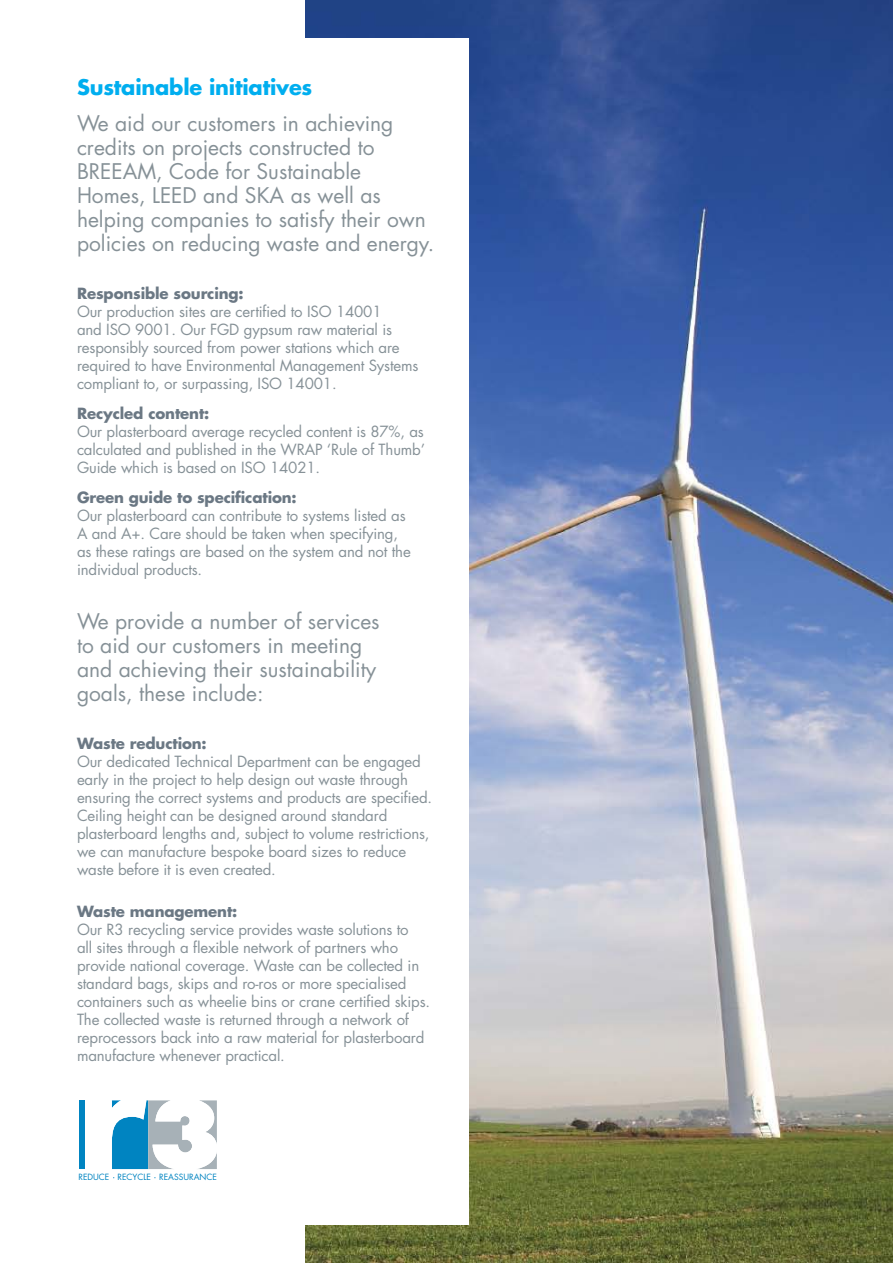
<style>
.page{position:relative;width:893px;height:1263px;background:#fff}
.page>*{position:absolute;margin:0;border:0;box-sizing:border-box;transform-origin:0 0}
.t1{font:21px/24px "Futura Std";color:#869197}
.t2{font:700 21px "Futura Std";letter-spacing:-.01em;color:#00aeef}
.t3{font:15px/18px "Futura Std";letter-spacing:-.01em;color:#869197}
.t4{font:700 15px "Futura Std";letter-spacing:-.01em;color:#6b7884}
.t5{font:8.4px "Futura Std";color:#0084c1}
</style>
<div class="page">
<img style="left:306px;top:0;width:587px;height:1263px">
<div style="left:50px;top:38px;width:418px;height:1186px;background:#fff"></div>
<div style="left:80px;top:1100px;width:5px;height:69px;background:#0084c1"></div>
<svg style="left:112px;top:1100px;width:105px;height:69px"></svg>
<h1 class="t2" style="left:77px;top:73px;width:237px">Sustainable initiatives</h1>
<h1 class="t1" style="left:77px;top:111px;width:359px">We aid our customers in achieving credits on projects constructed to BREEAM, Code for Sustainable Homes, LEED and SKA as well as helping companies to satisfy their own policies on reducing waste and energy.</h1>
<p class="t4" style="left:77px;top:283px;width:168px">Responsible sourcing:</p>
<p class="t3" style="left:77px;top:302px;width:343px">Our production sites are certified to ISO 14001<br>and ISO 9001. Our FGD gypsum raw material is responsibly sourced from power stations which are required to have Environmental Management Systems compliant to, or surpassing, ISO 14001.</p>
<p class="t4" style="left:77px;top:403px;width:134px">Recycled content:</p>
<p class="t3" style="left:77px;top:422px;width:350px;text-align:justify">Our plasterboard average recycled content is 87%, as calculated and published in the WRAP ‘Rule of Thumb’ Guide which is based on ISO 14021.</p>
<p class="t4" style="left:77px;top:487px;width:221px">Green guide to specification:</p>
<p class="t3" style="left:77px;top:506px;width:335px">Our plasterboard can contribute to systems listed as A and A+. Care should be taken when specifying, as these ratings are based on the system and not the individual products.</p>
<h1 class="t1" style="left:77px;top:609px;width:304px">We provide a number of services to aid our customers in meeting and achieving their sustainability goals, these include:</h1>
<p class="t4" style="left:77px;top:733px;width:131px">Waste reduction:</p>
<p class="t3" style="left:77px;top:752px;width:357px">Our dedicated Technical Department can be engaged early in the project to help design out waste through ensuring the correct systems and products are specified.<br>Ceiling height can be designed around standard plasterboard lengths and, subject to volume restrictions, we can manufacture bespoke board sizes to reduce waste before it is even created.</p>
<p class="t4" style="left:77px;top:901px;width:162px">Waste management:</p>
<p class="t3" style="left:77px;top:920px;width:355px">Our R3 recycling service provides waste solutions to<br>all sites through a flexible network of partners who provide national coverage. Waste can be collected in standard bags, skips and ro-ros or more specialised containers such as wheelie bins or crane certified skips.<br>The collected waste is returned through a network of reprocessors back into a raw material for plasterboard manufacture whenever practical.</p>
<p class="t5" style="left:79px;top:1171px;width:140px">REDUCE RECYCLE REASSURANCE</p>
</div>
